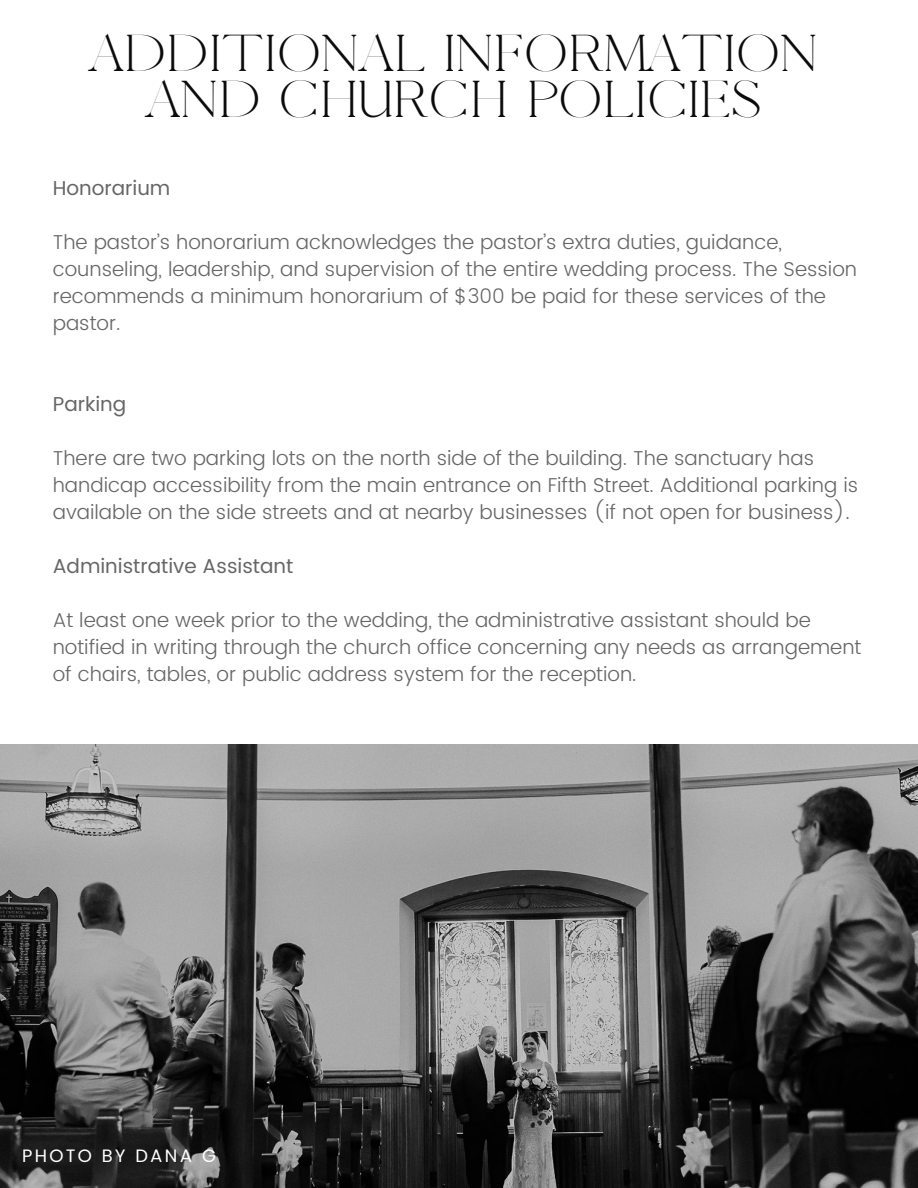
<style>
.page{position:relative;width:918px;height:1188px;background:#fff}
.page>*{position:absolute;margin:0;border:0;box-sizing:border-box;transform-origin:0 0}
.t1{font:300 49.5px/46.2px "Pierson";color:#0b0b0b;text-align:center}
.t2{font:300 20.1px/27px "Poppins";color:#666}
.t3{font:20.1px "Poppins";color:#666}
.t4{font:18px "Poppins";letter-spacing:.125em;color:#fff}
</style>
<div class="page">
<img style="left:0;top:745px;width:918px;height:443px">
<p class="t1" style="left:89px;top:31px;width:731px">ADDITIONAL INFORMATION<br>AND CHURCH POLICIES</p>
<p class="t3" style="left:53px;top:176px;width:119px">Honorarium</p>
<p class="t2" style="left:53px;top:229px;width:806px">The pastor’s honorarium acknowledges the pastor’s extra duties, guidance, counseling, leadership, and supervision of the entire wedding process. The Session recommends a minimum honorarium of $300 be paid for these services of the pastor.</p>
<p class="t3" style="left:53px;top:392px;width:75px">Parking</p>
<p class="t2" style="left:53px;top:445px;width:807px">There are two parking lots on the north side of the building. The sanctuary has handicap accessibility from the main entrance on Fifth Street. Additional parking is available on the side streets and at nearby businesses (if not open for business).</p>
<p class="t3" style="left:53px;top:554px;width:242px">Administrative Assistant</p>
<p class="t2" style="left:53px;top:607px;width:810px">At least one week prior to the wedding, the administrative assistant should be notified in writing through the church office concerning any needs as arrangement of chairs, tables, or public address system for the reception.</p>
<p class="t4" style="left:22px;top:1146px;width:195px">PHOTO BY DANA G</p>
</div>
